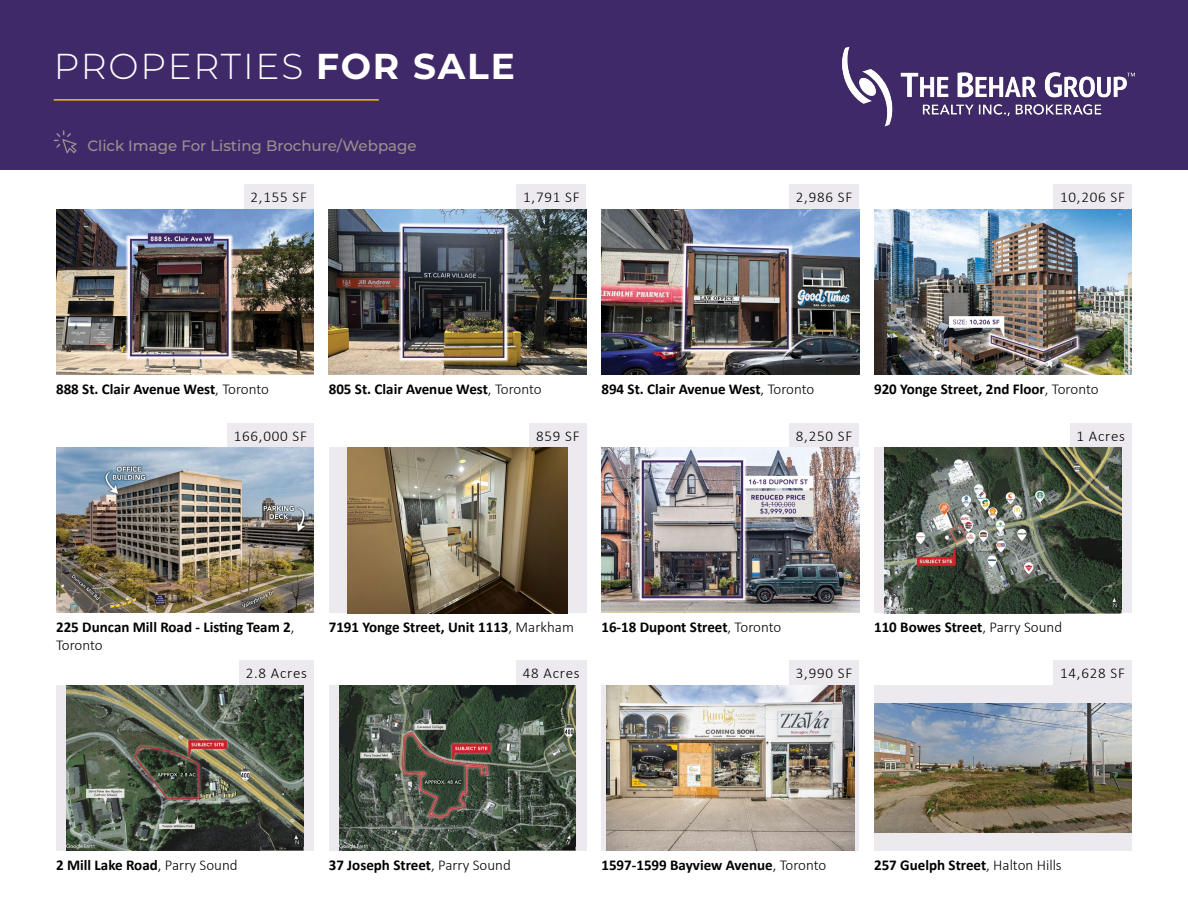
<style>
.page{position:relative;width:1188px;height:918px;background:#fff}
.page>*{position:absolute;margin:0;border:0;box-sizing:border-box;transform-origin:0 0}
.t1{font:300 36px "Montserrat";letter-spacing:.05em;color:#fff}
.t2{font:700 15px/18px "Calibri";color:#000}
.t3{font:300 15px "Calibri";letter-spacing:.05em;color:#000}
.t4{font:500 15px "Montserrat";color:#989190}
.s1{font-weight:700}
.s2{font-weight:300}
</style>
<div class="page">
<div style="left:0;top:0;width:1188px;height:170px;background:#402969"></div>
<svg style="left:54px;top:130px;width:23px;height:24px"></svg>
<img style="left:842px;top:46px;width:293px;height:81px">
<hr style="left:54px;top:99px;width:325px;height:2px;background:#f1be18">
<div style="left:244px;top:184px;width:70px;height:25px;background:#edeaef"></div>
<div style="left:516px;top:184px;width:70px;height:25px;background:#edeaef"></div>
<div style="left:789px;top:184px;width:70px;height:25px;background:#edeaef"></div>
<div style="left:1053px;top:184px;width:79px;height:25px;background:#edeaef"></div>
<div style="left:227px;top:423px;width:87px;height:24px;background:#edeaef"></div>
<div style="left:529px;top:423px;width:57px;height:24px;background:#edeaef"></div>
<div style="left:789px;top:423px;width:70px;height:24px;background:#edeaef"></div>
<div style="left:1070px;top:423px;width:62px;height:24px;background:#edeaef"></div>
<div style="left:239px;top:660px;width:75px;height:25px;background:#edeaef"></div>
<div style="left:516px;top:660px;width:70px;height:25px;background:#edeaef"></div>
<div style="left:789px;top:660px;width:70px;height:25px;background:#edeaef"></div>
<div style="left:1053px;top:660px;width:79px;height:25px;background:#edeaef"></div>
<img style="left:56px;top:209px;width:258px;height:166px">
<img style="left:329px;top:209px;width:257px;height:166px">
<img style="left:601px;top:209px;width:258px;height:166px">
<img style="left:874px;top:209px;width:258px;height:166px">
<img style="left:56px;top:448px;width:258px;height:165px">
<div style="left:329px;top:448px;width:257px;height:165px;background:#edeaef"></div>
<img style="left:347px;top:448px;width:221px;height:165px">
<img style="left:601px;top:448px;width:258px;height:165px">
<div style="left:874px;top:448px;width:258px;height:165px;background:#edeaef"></div>
<img style="left:885px;top:448px;width:236px;height:165px">
<div style="left:56px;top:685px;width:258px;height:166px;background:#edeaef"></div>
<img style="left:67px;top:685px;width:236px;height:166px">
<div style="left:329px;top:685px;width:257px;height:166px;background:#edeaef"></div>
<img style="left:339px;top:685px;width:237px;height:166px">
<div style="left:601px;top:685px;width:258px;height:166px;background:#edeaef"></div>
<img style="left:606px;top:685px;width:248px;height:166px">
<div style="left:874px;top:685px;width:258px;height:166px;background:#edeaef"></div>
<img style="left:874px;top:703px;width:258px;height:130px">
<h1 class="t1" style="left:54px;top:42px;width:463px">PROPERTIES <span class="s1">FOR SALE</span></h1>
<p class="t4" style="left:87px;top:135px;width:331px">Click Image For Listing Brochure/Webpage</p>
<p class="t3" style="left:251px;top:188px;width:58px">2,155 SF</p>
<p class="t3" style="left:523px;top:188px;width:58px">1,791 SF</p>
<p class="t3" style="left:796px;top:188px;width:58px">2,986 SF</p>
<p class="t3" style="left:1060px;top:188px;width:66px">10,206 SF</p>
<p class="t2" style="left:56px;top:379px;width:214px">888 St. Clair Avenue West<span class="s2">, Toronto</span></p>
<p class="t2" style="left:329px;top:379px;width:214px">805 St. Clair Avenue West<span class="s2">, Toronto</span></p>
<p class="t2" style="left:601px;top:379px;width:214px">894 St. Clair Avenue West<span class="s2">, Toronto</span></p>
<p class="t2" style="left:874px;top:379px;width:226px">920 Yonge Street, 2nd Floor<span class="s2">, Toronto</span></p>
<p class="t3" style="left:234px;top:426px;width:75px">166,000 SF</p>
<p class="t3" style="left:536px;top:426px;width:45px">859 SF</p>
<p class="t3" style="left:796px;top:426px;width:58px">8,250 SF</p>
<p class="t3" style="left:1076px;top:426px;width:50px">1 Acres</p>
<p class="t2" style="left:56px;top:617px;width:240px">225 Duncan Mill Road - Listing Team 2<span class="s2">,<br>Toronto</span></p>
<p class="t2" style="left:329px;top:617px;width:247px">7191 Yonge Street, Unit 1113<span class="s2">, Markham</span></p>
<p class="t2" style="left:601px;top:617px;width:181px">16-18 Dupont Street<span class="s2">, Toronto</span></p>
<p class="t2" style="left:874px;top:617px;width:190px">110 Bowes Street<span class="s2">, Parry Sound</span></p>
<p class="t3" style="left:246px;top:664px;width:63px">2.8 Acres</p>
<p class="t3" style="left:523px;top:664px;width:58px">48 Acres</p>
<p class="t3" style="left:796px;top:664px;width:58px">3,990 SF</p>
<p class="t3" style="left:1060px;top:664px;width:66px">14,628 SF</p>
<p class="t2" style="left:56px;top:855px;width:183px">2 Mill Lake Road<span class="s2">, Parry Sound</span></p>
<p class="t2" style="left:329px;top:855px;width:184px">37 Joseph Street<span class="s2">, Parry Sound</span></p>
<p class="t2" style="left:601px;top:855px;width:226px">1597-1599 Bayview Avenue<span class="s2">, Toronto</span></p>
<p class="t2" style="left:874px;top:855px;width:189px">257 Guelph Street<span class="s2">, Halton Hills</span></p>
</div>
